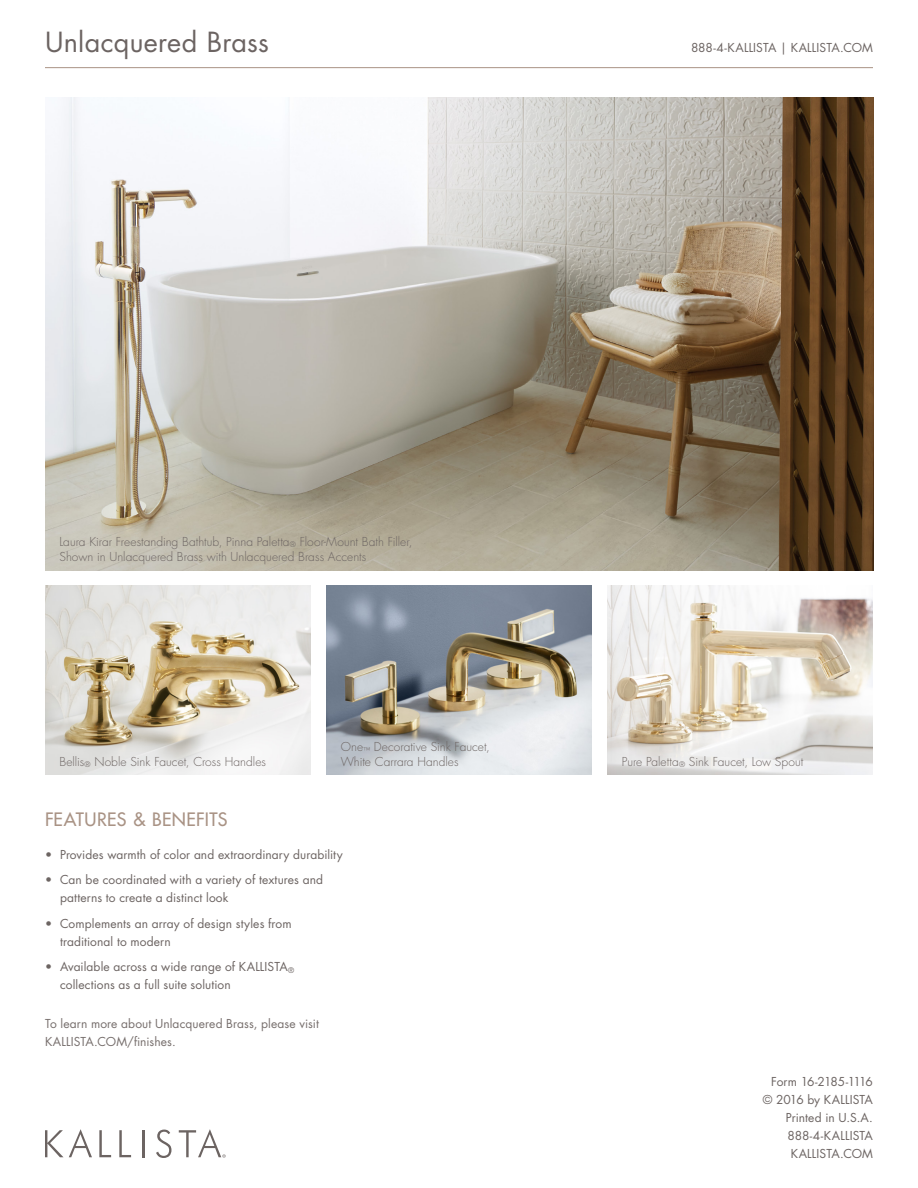
<style>
.page{position:relative;width:918px;height:1188px;background:#fff}
.page>*{position:absolute;margin:0;border:0;box-sizing:border-box;transform-origin:0 0}
.t1{font:27px "Futura LT Pro";letter-spacing:.015em;color:#6c6462}
.t2{font:500 18px "Futura LT Pro";letter-spacing:.02em;color:#a99385}
.t3{font:12px/18px "Futura LT Pro";letter-spacing:.01em;color:#6c6462}
.t4{font:300 12px/15px "Futura LT Pro";color:#6c6462}
.t5{font:12px/18px "Futura LT Pro";letter-spacing:.01em;color:#776f6d}
</style>
<div class="page">
<img style="left:326px;top:586px;width:266px;height:189px">
<img style="left:607px;top:586px;width:266px;height:189px">
<img style="left:45px;top:98px;width:828px;height:473px">
<img style="left:45px;top:586px;width:266px;height:189px">
<hr style="left:45px;top:67px;width:828px;height:1px;background:#a99385">
<svg style="left:45px;top:1129px;width:47px;height:28px"></svg>
<svg style="left:99px;top:1130px;width:12px;height:27px"></svg>
<svg style="left:119px;top:1130px;width:12px;height:27px"></svg>
<hr style="left:142px;top:1130px;width:3px;height:27px;background:#6c6462">
<svg style="left:156px;top:1130px;width:15px;height:28px"></svg>
<svg style="left:179px;top:1129px;width:47px;height:29px"></svg>
<h1 class="t1" style="left:45px;top:24px;width:226px">Unlacquered Brass</h1>
<p class="t3" style="left:691px;top:39px;width:183px">888-4-KALLISTA | KALLISTA.COM</p>
<p class="t4" style="left:59px;top:535px;width:355px">Laura Kirar Freestanding Bathtub, Pinna Paletta<sub>®</sub> Floor-Mount Bath Filler,<br>Shown in Unlacquered Brass with Unlacquered Brass Accents</p>
<p class="t4" style="left:59px;top:754px;width:208px">Bellis<sub>®</sub> Noble Sink Faucet, Cross Handles</p>
<p class="t4" style="left:341px;top:739px;width:151px">One<sub>™</sub> Decorative Sink Faucet,<br>White Carrara Handles</p>
<h2 class="t2" style="left:45px;top:806px;width:184px">FEATURES &amp; BENEFITS</h2>
<p class="t3" style="left:45px;top:845px;width:299px">• Provides warmth of color and extraordinary durability</p>
<p class="t3" style="left:60px;top:871px;width:265px;text-indent:-15px">• Can be coordinated with a variety of textures and patterns to create a distinct look</p>
<p class="t3" style="left:60px;top:914px;width:233px;text-indent:-15px">• Complements an array of design styles from traditional to modern</p>
<p class="t3" style="left:60px;top:958px;width:236px;text-indent:-15px">• Available across a wide range of KALLISTA<sub>® </sub>collections as a full suite solution</p>
<p class="t5" style="left:45px;top:1015px;width:275px">To learn more about Unlacquered Brass, please visit<br>KALLISTA.COM/finishes.</p>
<p class="t4" style="left:622px;top:754px;width:183px">Pure Paletta<sub>®</sub> Sink Faucet, Low Spout</p>
<p class="t3" style="left:763px;top:1072px;width:112px;text-align:right">Form 16-2185-1116 © 2016 by KALLISTA<br>Printed in U.S.A.<br>888-4-KALLISTA<br>KALLISTA.COM</p>
</div>
